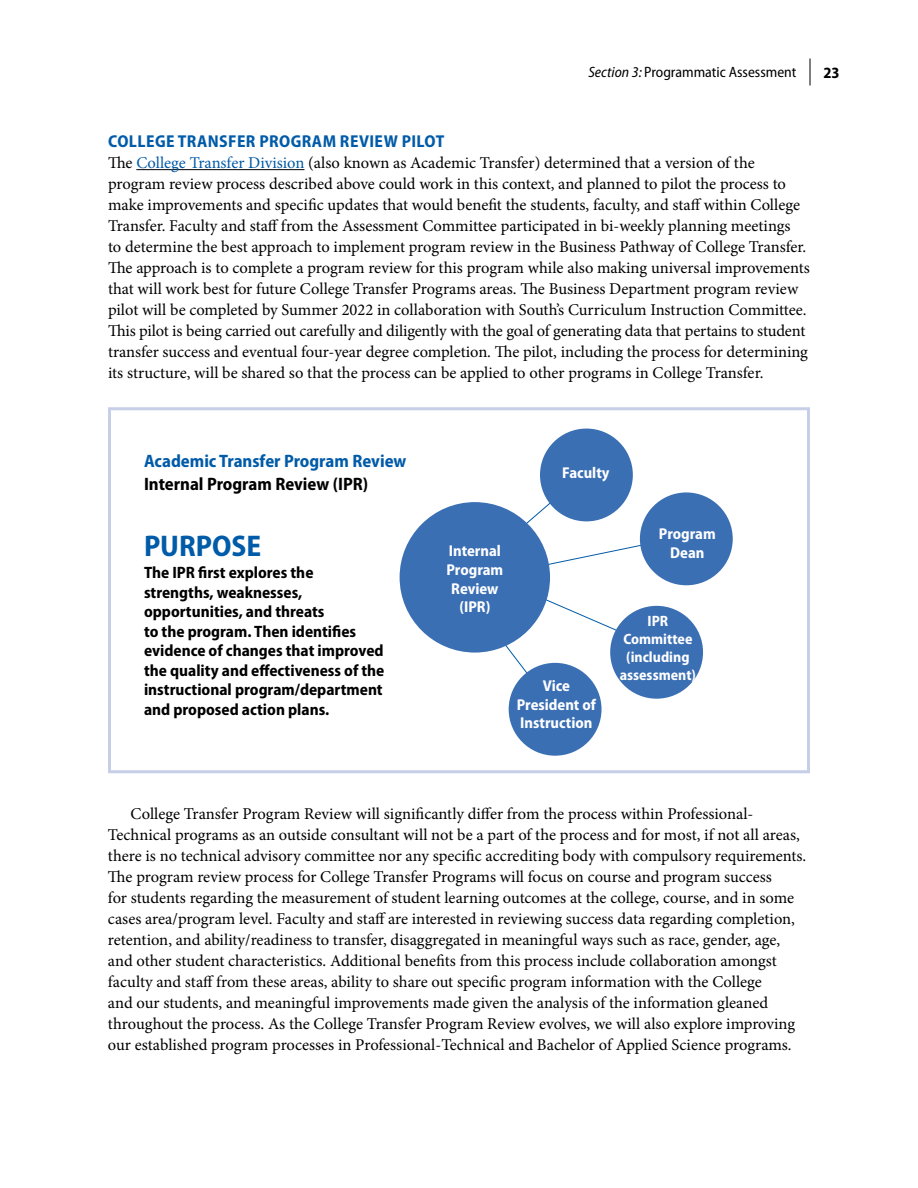
<style>
.page{position:relative;width:918px;height:1188px;background:#fff}
.page>*{position:absolute;margin:0;border:0;box-sizing:border-box;transform-origin:0 0}
.t1{font:700 semi-condensed 30px "Myriad Pro";color:#005ba8}
.t2{font:700 semi-condensed 18px "Myriad Pro";color:#005ba8}
.t3{font:700 semi-condensed 18px "Myriad Pro";color:#000}
.t4{font:700 semi-condensed 17.25px "Myriad Pro";letter-spacing:.025em;color:#005ba8}
.t5{font:16.5px/21px "Minion Pro";color:#000}
.t6{font:700 semi-condensed 16.5px/19.5px "Myriad Pro";color:#000}
.t7{font:700 semi-condensed 15.75px/18.8px "Myriad Pro";color:#fff;text-align:center}
.t8{font:700 semi-condensed 15.75px "Myriad Pro";color:#000}
.t9{font:700 semi-condensed 15px/18px "Myriad Pro";color:#fff;text-align:center}
.t10{font:semi-condensed 15px "Myriad Pro";color:#000}
.s1{font-style:italic}
.s2{color:#005ba8}
</style>
<div class="page">
<svg style="left:810px;top:59px;width:1px;height:27px"></svg>
<hr style="left:136px;top:169px;width:168px;height:1px;background:#000">
<div style="left:108px;top:407px;width:702px;height:366px;border:3px solid #c6cee8"></div>
<svg style="left:524px;top:497px;width:33px;height:29px"></svg>
<svg style="left:546px;top:545px;width:103px;height:21px"></svg>
<svg style="left:539px;top:597px;width:82px;height:36px"></svg>
<svg style="left:505px;top:646px;width:25px;height:31px"></svg>
<div style="left:540px;top:429px;width:93px;height:92px;background:#3b6fb4;border-radius:50%"></div>
<div style="left:640px;top:492px;width:93px;height:93px;background:#3b6fb4;border-radius:50%"></div>
<div style="left:400px;top:502px;width:150px;height:151px;background:#3b6fb4;border-radius:50%"></div>
<div style="left:610px;top:606px;width:93px;height:93px;background:#3b6fb4;border-radius:50%"></div>
<div style="left:509px;top:663px;width:93px;height:93px;background:#3b6fb4;border-radius:50%"></div>
<p class="t10" style="left:588px;top:63px;width:210px"><span class="s1">Section 3:</span> Programmatic Assessment</p>
<p class="t8" style="left:824px;top:62px;width:18px">23</p>
<p class="t4" style="left:108px;top:130px;width:338px">COLLEGE TRANSFER PROGRAM REVIEW PILOT</p>
<p class="t5" style="left:108px;top:152px;width:703px">The <span class="s2">College Transfer Division</span> (also known as Academic Transfer) determined that a version of the program review process described above could work in this context, and planned to pilot the process to make improvements and specific updates that would benefit the students, faculty, and staff within College Transfer. Faculty and staff from the Assessment Committee participated in bi-weekly planning meetings<br>to determine the best approach to implement program review in the Business Pathway of College Transfer.<br>The approach is to complete a program review for this program while also making universal improvements that will work best for future College Transfer Programs areas. The Business Department program review pilot will be completed by Summer 2022 in collaboration with South’s Curriculum Instruction Committee.<br>This pilot is being carried out carefully and diligently with the goal of generating data that pertains to student transfer success and eventual four-year degree completion. The pilot, including the process for determining its structure, will be shared so that the process can be applied to other programs in College Transfer.</p>
<p class="t2" style="left:144px;top:450px;width:264px">Academic Transfer Program Review</p>
<p class="t3" style="left:144px;top:472px;width:226px">Internal Program Review (IPR)</p>
<h1 class="t1" style="left:144px;top:526px;width:119px">PURPOSE</h1>
<p class="t6" style="left:144px;top:562px;width:242px">The IPR first explores the strengths, weaknesses, opportunities, and threats<br>to the program. Then identifies evidence of changes that improved the quality and effectiveness of the instructional program/department and proposed action plans.</p>
<p class="t7" style="left:562px;top:463px;width:49px">Faculty</p>
<p class="t7" style="left:447px;top:541px;width:58px">Internal<br>Program<br>Review (IPR)</p>
<p class="t7" style="left:517px;top:676px;width:81px">Vice<br>President of<br>Instruction</p>
<p class="t7" style="left:659px;top:524px;width:58px">Program<br>Dean</p>
<p class="t9" style="left:620px;top:611px;width:78px">IPR<br>Committee (including assessment)</p>
<p class="t5" style="left:108px;top:803px;width:700px;text-indent:23px">College Transfer Program Review will significantly differ from the process within Professional-Technical programs as an outside consultant will not be a part of the process and for most, if not all areas, there is no technical advisory committee nor any specific accrediting body with compulsory requirements.<br>The program review process for College Transfer Programs will focus on course and program success<br>for students regarding the measurement of student learning outcomes at the college, course, and in some cases area/program level. Faculty and staff are interested in reviewing success data regarding completion, retention, and ability/readiness to transfer, disaggregated in meaningful ways such as race, gender, age, and other student characteristics. Additional benefits from this process include collaboration amongst faculty and staff from these areas, ability to share out specific program information with the College<br>and our students, and meaningful improvements made given the analysis of the information gleaned throughout the process. As the College Transfer Program Review evolves, we will also explore improving our established program processes in Professional-Technical and Bachelor of Applied Science programs.</p>
</div>
